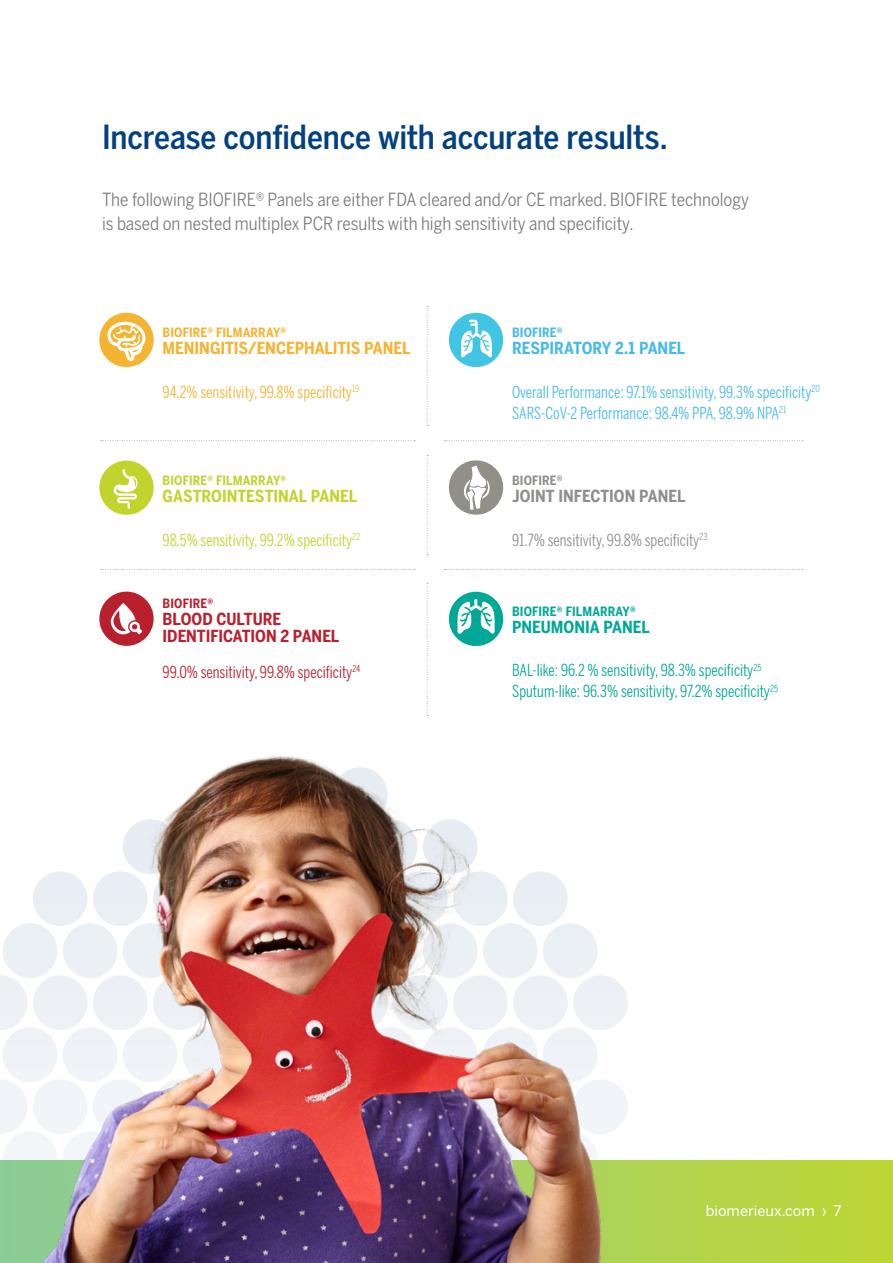
<style>
.page{position:relative;width:893px;height:1263px;background:#fff}
.page>*{position:absolute;margin:0;border:0;box-sizing:border-box;transform-origin:0 0}
.header_small{font:500 33px "Benton Sans Condensed";letter-spacing:-.005em;color:#014081}
.Body_copy{font:18px/24px "Benton Sans Condensed";color:#787a7d}
.sensitivity_text{font:16.5px/21px "Benton Sans Compressed";color:#46baea}
.sensitivity_text-2{font:16.5px/21px "Benton Sans Compressed";color:#00a897}
.sensitivity_text-3{font:16.5px "Benton Sans Compressed";color:#c0d42d}
.sensitivity_text-4{font:16.5px "Benton Sans Compressed";color:#8f8e8b}
.sensitivity_text-5{font:16.5px "Benton Sans Compressed";color:#b9202e}
.sensitivity_text-6{font:16.5px "Benton Sans Compressed";color:#f5b332}
.Panel_name_small{font:700 16.5px "Benton Sans Condensed";color:#b9202e}
.Panel_name_small-2{font:700 16.5px "Benton Sans Condensed";letter-spacing:-.005em;color:#f5b332}
.Panel_name_small-3{font:700 16.5px "Benton Sans Condensed";color:#c0d42d}
.Panel_name_small-4{font:700 16.5px "Benton Sans Condensed";color:#8f8e8b}
.Panel_name_small-5{font:700 16.5px "Benton Sans Condensed";letter-spacing:-.005em;color:#46baea}
.Panel_name_small-6{font:700 16.5px "Benton Sans Condensed";color:#00a897}
.page_numbers_right{font:14.55px "Benton Sans";color:#fff}
.Panel_BF_small{font:700 12.75px "Benton Sans Condensed";letter-spacing:.01em;color:#f5b332}
.Panel_BF_small-2{font:700 12.75px "Benton Sans Condensed";letter-spacing:.01em;color:#c0d42d}
.Panel_BF_small-3{font:700 12.75px "Benton Sans Condensed";letter-spacing:.01em;color:#00a897}
.Panel_BF_small-4{font:700 12.75px "Benton Sans Condensed";letter-spacing:.01em;color:#8f8e8b}
.Panel_BF_small-5{font:700 12.75px "Benton Sans Condensed";letter-spacing:.01em;color:#46baea}
.Panel_BF_small-6{font:700 12.75px "Benton Sans Condensed";letter-spacing:.01em;color:#b9202e}
</style>
<div class="page">
<svg style="left:646px;top:1161px;width:247px;height:102px;background:#b6d442"></svg>
<svg style="left:448px;top:460px;width:56px;height:55px"></svg>
<svg style="left:99px;top:313px;width:55px;height:54px"></svg>
<svg style="left:449px;top:313px;width:54px;height:54px"></svg>
<svg style="left:449px;top:592px;width:54px;height:54px"></svg>
<svg style="left:99px;top:592px;width:55px;height:54px"></svg>
<svg style="left:101px;top:569px;width:314px;height:1px"></svg>
<svg style="left:101px;top:440px;width:314px;height:1px"></svg>
<svg style="left:445px;top:569px;width:358px;height:1px"></svg>
<svg style="left:445px;top:440px;width:358px;height:1px"></svg>
<svg style="left:427px;top:306px;width:1px;height:120px"></svg>
<svg style="left:427px;top:455px;width:1px;height:100px"></svg>
<svg style="left:427px;top:583px;width:1px;height:133px"></svg>
<img style="left:0;top:755px;width:646px;height:508px">
<svg style="left:99px;top:460px;width:55px;height:55px"></svg>
<p class="header_small" style="left:102px;top:117px;width:567px">Increase confidence with accurate results.</p>
<p class="Body_copy" style="left:102px;top:187px;width:649px">The following BIOFIRE® Panels are either FDA cleared and/or CE marked. BIOFIRE technology is based on nested multiplex PCR results with high sensitivity and specificity.</p>
<p class="Panel_BF_small" style="left:163px;top:324px;width:125px">BIOFIRE® FILMARRAY®</p>
<p class="Panel_name_small-2" style="left:163px;top:338px;width:249px">MENINGITIS/ENCEPHALITIS PANEL</p>
<p class="Panel_BF_small-5" style="left:512px;top:324px;width:52px">BIOFIRE®</p>
<p class="Panel_name_small-5" style="left:512px;top:338px;width:175px">RESPIRATORY 2.1 PANEL</p>
<p class="sensitivity_text-6" style="left:163px;top:381px;width:198px">94.2% sensitivity, 99.8% specificity<sup>19</sup></p>
<p class="sensitivity_text" style="left:512px;top:381px;width:309px">Overall Performance: 97.1% sensitivity, 99.3% specificity<sup>20<br></sup>SARS-CoV-2 Performance: 98.4% PPA, 98.9% NPA<sup>21</sup></p>
<p class="Panel_BF_small-2" style="left:163px;top:472px;width:125px">BIOFIRE® FILMARRAY®</p>
<p class="Panel_name_small-3" style="left:163px;top:486px;width:196px">GASTROINTESTINAL PANEL</p>
<p class="Panel_BF_small-4" style="left:512px;top:472px;width:52px">BIOFIRE®</p>
<p class="Panel_name_small-4" style="left:512px;top:486px;width:175px">JOINT INFECTION PANEL</p>
<p class="sensitivity_text-3" style="left:163px;top:530px;width:199px">98.5% sensitivity, 99.2% specificity<sup>22</sup></p>
<p class="sensitivity_text-4" style="left:512px;top:530px;width:197px">91.7% sensitivity, 99.8% specificity<sup>23</sup></p>
<p class="Panel_BF_small-6" style="left:163px;top:595px;width:52px">BIOFIRE®</p>
<p class="Panel_name_small" style="left:163px;top:608px;width:120px">BLOOD CULTURE</p>
<p class="Panel_name_small" style="left:163px;top:626px;width:178px">IDENTIFICATION 2 PANEL</p>
<p class="sensitivity_text-5" style="left:163px;top:662px;width:199px">99.0% sensitivity, 99.8% specificity<sup>24</sup></p>
<p class="Panel_BF_small-3" style="left:512px;top:603px;width:125px">BIOFIRE® FILMARRAY®</p>
<p class="Panel_name_small-6" style="left:512px;top:617px;width:139px">PNEUMONIA PANEL</p>
<p class="sensitivity_text-2" style="left:512px;top:660px;width:267px">BAL-like: 96.2 % sensitivity, 98.3% specificity<sup>25<br></sup>Sputum-like: 96.3% sensitivity, 97.2% specificity<sup>25</sup></p>
<p class="page_numbers_right" style="left:706px;top:1202px;width:137px">biomerieux.com › 7</p>
</div>
